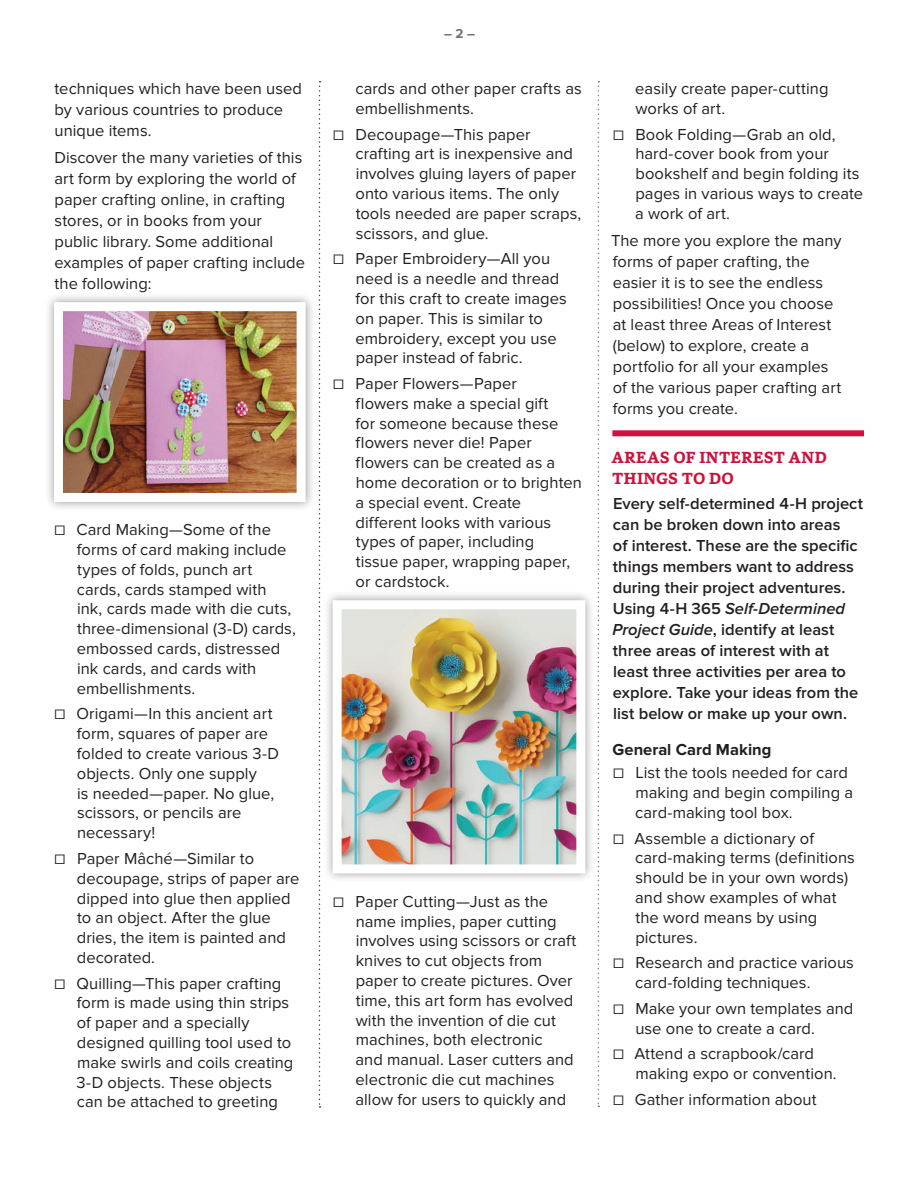
<style>
.page{position:relative;width:918px;height:1188px;background:#fff}
.page>*{position:absolute;margin:0;border:0;box-sizing:border-box;transform-origin:0 0}
.t1{font:16.5px/19.8px "Proxima Nova";letter-spacing:.005em;color:#231f20}
.t2{font:600 16.5px/21px "Proxima Nova";color:#231f20}
.t3{font:700 16.5px/21px "Capita";letter-spacing:.02em;color:#cd123d}
.t4{font:700 16.5px "Proxima Nova";color:#231f20}
.t5{font:700 13.5px "Proxima Nova";color:#717271}
.s1{font-style:italic}
</style>
<div class="page">
<div style="left:44px;top:292px;width:271px;height:220px;background:#231f20;opacity:.45"></div>
<img style="left:64px;top:312px;width:232px;height:180px">
<div style="left:54px;top:302px;width:252px;height:200px;border:9px solid #fff"></div>
<div style="left:323px;top:590px;width:272px;height:293px;background:#231f20;opacity:.45"></div>
<img style="left:343px;top:610px;width:232px;height:253px">
<div style="left:333px;top:600px;width:252px;height:273px;border:9px solid #fff"></div>
<div style="left:612px;top:430px;width:252px;height:6px;background:#cd123d"></div>
<svg style="left:319px;top:81px;width:2px;height:1027px"></svg>
<svg style="left:598px;top:81px;width:1px;height:1026px"></svg>
<p class="t1" style="left:55px;top:78px;width:249px;line-height:21px">techniques which have been used by various countries to produce unique items.</p>
<p class="t1" style="left:54px;top:147px;width:252px;line-height:21px">Discover the many varieties of this art form by exploring the world of paper crafting online, in crafting stores, or in books from your public library. Some additional examples of paper crafting include the following:</p>
<p class="t1" style="left:77px;top:520px;width:220px;text-indent:-22px">☐ Card Making—Some of the forms of card making include types of folds, punch art cards, cards stamped with ink, cards made with die cuts, three-dimensional (3-D) cards, embossed cards, distressed ink cards, and cards with embellishments.</p>
<p class="t1" style="left:77px;top:704px;width:204px;text-indent:-22px">☐ Origami—In this ancient art form, squares of paper are folded to create various 3-D objects. Only one supply<br>is needed—paper. No glue, scissors, or pencils are necessary!</p>
<p class="t1" style="left:77px;top:849px;width:224px;text-indent:-22px">☐ Paper Mâché—Similar to decoupage, strips of paper are dipped into glue then applied to an object. After the glue dries, the item is painted and decorated.</p>
<p class="t1" style="left:77px;top:974px;width:218px;text-indent:-22px">☐ Quilling—This paper crafting form is made using thin strips of paper and a specially designed quilling tool used to make swirls and coils creating<br>3-D objects. These objects can be attached to greeting</p>
<p class="t5" style="left:444px;top:25px;width:33px">– 2 –</p>
<p class="t1" style="left:356px;top:79px;width:228px">cards and other paper crafts as embellishments.</p>
<p class="t1" style="left:356px;top:124px;width:227px;text-indent:-22px">☐ Decoupage—This paper crafting art is inexpensive and involves gluing layers of paper onto various items. The only tools needed are paper scraps, scissors, and glue.</p>
<p class="t1" style="left:356px;top:249px;width:213px;text-indent:-22px">☐ Paper Embroidery—All you need is a needle and thread for this craft to create images on paper. This is similar to embroidery, except you use paper instead of fabric.</p>
<p class="t1" style="left:356px;top:374px;width:228px;text-indent:-22px">☐ Paper Flowers—Paper<br>flowers make a special gift<br>for someone because these flowers never die! Paper flowers can be created as a home decoration or to brighten a special event. Create different looks with various types of paper, including<br>tissue paper, wrapping paper, or cardstock.</p>
<p class="t1" style="left:356px;top:892px;width:222px;text-indent:-22px">☐ Paper Cutting—Just as the name implies, paper cutting involves using scissors or craft knives to cut objects from paper to create pictures. Over time, this art form has evolved with the invention of die cut machines, both electronic<br>and manual. Laser cutters and electronic die cut machines allow for users to quickly and</p>
<p class="t1" style="left:635px;top:79px;width:195px">easily create paper-cutting works of art.</p>
<p class="t1" style="left:635px;top:124px;width:229px;text-indent:-22px">☐ Book Folding—Grab an old, hard-cover book from your bookshelf and begin folding its pages in various ways to create a work of art.</p>
<p class="t1" style="left:611px;top:230px;width:232px;line-height:21px">The more you explore the many forms of paper crafting, the easier it is to see the endless possibilities! Once you choose at least three Areas of Interest (below) to explore, create a portfolio for all your examples of the various paper crafting art forms you create.</p>
<p class="t3" style="left:611px;top:447px;width:217px">AREAS OF INTEREST AND<br>THINGS TO DO</p>
<p class="t2" style="left:613px;top:493px;width:252px">Every self-determined 4-H project can be broken down into areas<br>of interest. These are the specific things members want to address during their project adventures.<br>Using 4-H 365 <span class="s1">Self-Determined<br>Project Guide</span>, identify at least three areas of interest with at least three activities per area to explore. Take your ideas from the list below or make up your own.</p>
<p class="t4" style="left:613px;top:740px;width:160px">General Card Making</p>
<p class="t1" style="left:635px;top:763px;width:219px;text-indent:-22px">☐ List the tools needed for card making and begin compiling a card-making tool box.</p>
<p class="t1" style="left:635px;top:828px;width:221px;text-indent:-22px">☐ Assemble a dictionary of card-making terms (definitions should be in your own words) and show examples of what the word means by using pictures.</p>
<p class="t1" style="left:635px;top:953px;width:220px;text-indent:-22px">☐ Research and practice various card-folding techniques.</p>
<p class="t1" style="left:635px;top:999px;width:219px;text-indent:-22px">☐ Make your own templates and use one to create a card.</p>
<p class="t1" style="left:635px;top:1044px;width:203px;text-indent:-22px">☐ Attend a scrapbook/card making expo or convention.</p>
<p class="t1" style="left:613px;top:1090px;width:205px">☐ Gather information about</p>
</div>
